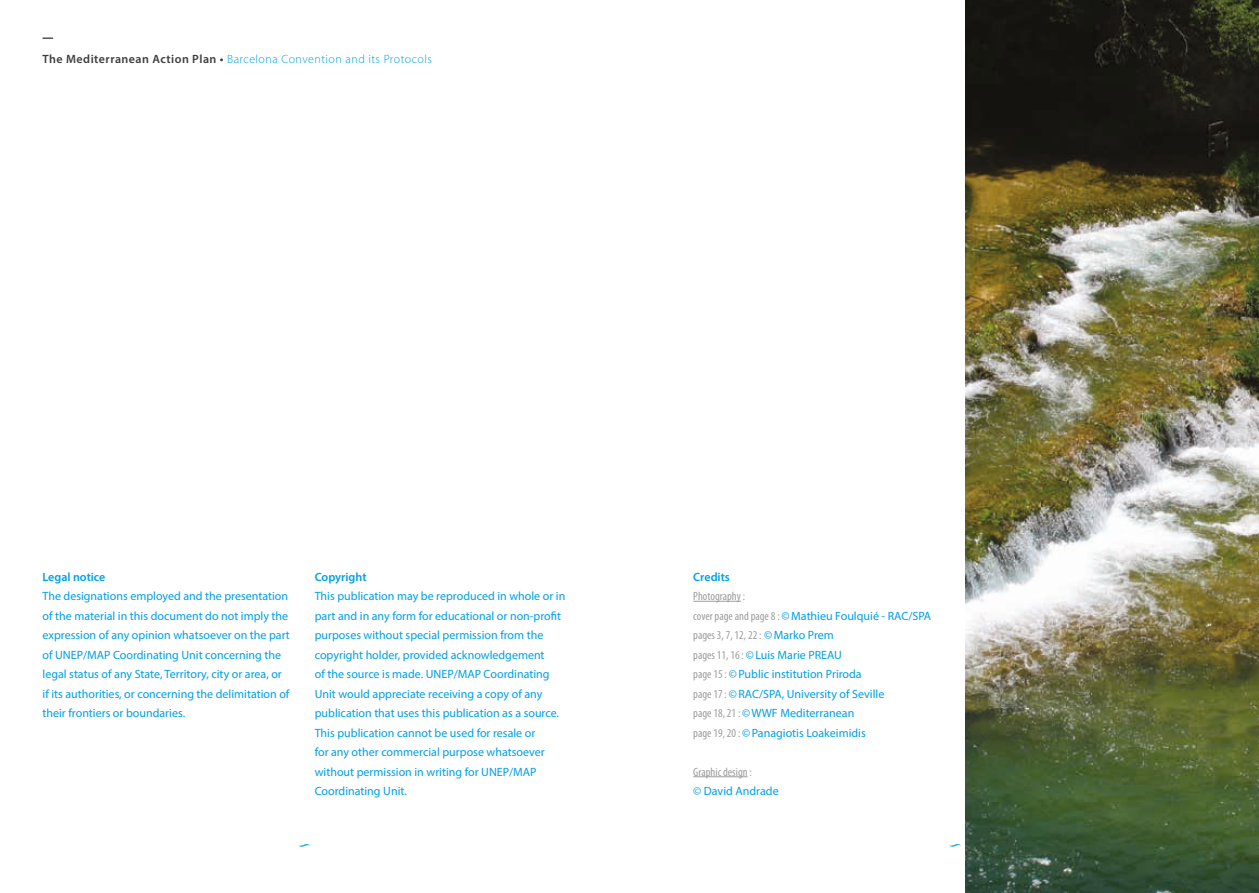
<style>
.page{position:relative;width:1259px;height:893px;background:#fff}
.page>*{position:absolute;margin:0;border:0;box-sizing:border-box;transform-origin:0 0}
.t1{font:12px/19.5px "Myriad Pro";color:#009fe3}
.t2{font:300 12px "Myriad Pro";letter-spacing:.04em;color:#009fe3}
.t3{font:600 12px "Myriad Pro";color:#009fe3}
.t4{font:condensed 12px "Myriad Pro";color:#9d9d9d}
.s1{font-weight:600;color:#3d3d3c}
.s2{font-stretch:condensed;color:#9d9d9d}
</style>
<div class="page">
<svg style="left:298px;top:844px;width:12px;height:3px"></svg>
<img style="left:965px;top:0;width:294px;height:893px">
<hr style="left:693px;top:601px;width:48px;height:1px;background:#9d9d9d">
<hr style="left:693px;top:776px;width:54px;height:1px;background:#9d9d9d">
<svg style="left:949px;top:843px;width:12px;height:4px"></svg>
<p class="t2" style="left:43px;top:53px;width:391px"><span class="s1">The Mediterranean Action Plan •</span> Barcelona Convention and its Protocols</p>
<p class="t3" style="left:43px;top:569px;width:64px">Legal notice</p>
<p class="t1" style="left:43px;top:586px;width:249px">The designations employed and the presentation of the material in this document do not imply the expression of any opinion whatsoever on the part of UNEP/MAP Coordinating Unit concerning the legal status of any State, Territory, city or area, or if its authorities, or concerning the delimitation of their frontiers or boundaries.</p>
<p class="t3" style="left:315px;top:569px;width:53px">Copyright</p>
<p class="t1" style="left:315px;top:586px;width:252px">This publication may be reproduced in whole or in part and in any form for educational or non-profit purposes without special permission from the copyright holder, provided acknowledgement<br>of the source is made. UNEP/MAP Coordinating Unit would appreciate receiving a copy of any publication that uses this publication as a source.<br>This publication cannot be used for resale or<br>for any other commercial purpose whatsoever without permission in writing for UNEP/MAP Coordinating Unit.</p>
<p class="t3" style="left:693px;top:569px;width:38px">Credits</p>
<p class="t1" style="left:693px;top:586px;width:239px"><span class="s2">Photography :<br>cover page and page 8 :</span> ©Mathieu Foulquié - RAC/SPA <span class="s2">pages 3, 7, 12, 22 :</span> ©Marko Prem<br><span class="s2">pages 11, 16 :</span> ©Luis Marie PREAU<br><span class="s2">page 15 :</span> ©Public institution Priroda<br><span class="s2">page 17 :</span> ©RAC/SPA, University of Seville<br><span class="s2">page 18, 21 :</span> ©WWF Mediterranean<br><span class="s2">page 19, 20 :</span> ©Panagiotis Loakeimidis</p>
<p class="t4" style="left:693px;top:765px;width:60px">Graphic design :</p>
<p class="t1" style="left:693px;top:781px;width:87px">© David Andrade</p>
</div>
